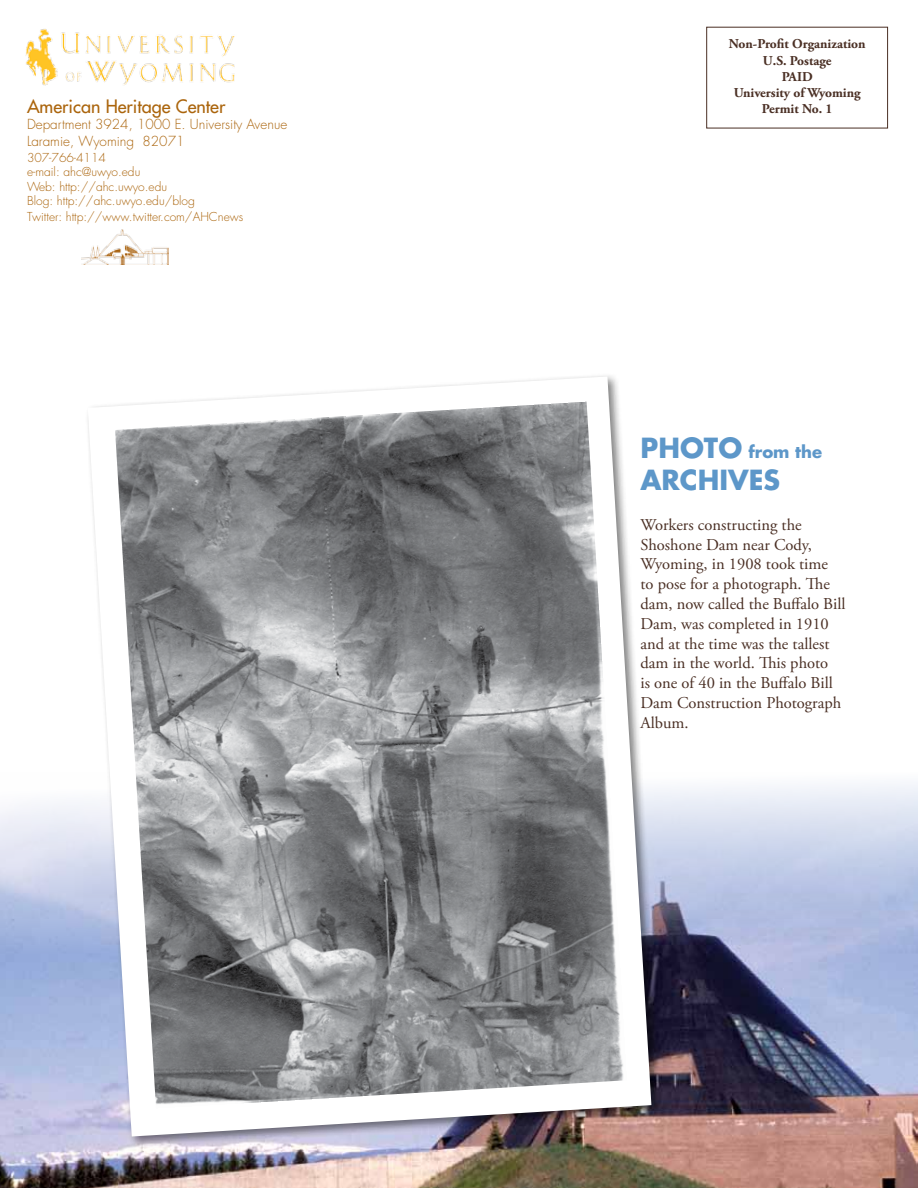
<style>
.page{position:relative;width:918px;height:1188px;background:#fff}
.page>*{position:absolute;margin:0;border:0;box-sizing:border-box;transform-origin:0 0}
.t1{font:700 27px "Futura";color:#5d97c9}
.t2{font:18px "Futura";color:#ab650d}
.t3{font:16.5px/19.8px "Adobe Garamond Pro";color:#4a2f24}
.t4{font:700 16.5px "Futura";color:#5d97c9}
.t5{font:700 13.5px/16.2px "Adobe Garamond Pro";color:#4a2f24;text-align:center}
.t6{font:300 13.5px/16.2px "Futura";color:#ab650d}
.t7{font:300 12px/14.4px "Futura";color:#ab650d}
.s1{font-size:27px}
</style>
<div class="page">
<img style="left:0;top:783px;width:918px;height:405px">
<div style="left:706px;top:27px;width:182px;height:101px;border:1px solid #4a2f24"></div>
<img style="left:81px;top:229px;width:88px;height:35px">
<img style="left:25px;top:29px;width:210px;height:57px">
<div style="left:84px;top:373px;width:579px;height:775px;background:#000;opacity:.5"></div>
<svg style="left:88px;top:377px;width:563px;height:760px"></svg>
<img style="left:115px;top:402px;width:513px;height:707px">
<p class="t2" style="left:27px;top:95px;width:200px">American Heritage Center</p>
<p class="t6" style="left:27px;top:117px;width:262px">Department 3924, 1000 E. University Avenue<br>Laramie, Wyoming 82071</p>
<p class="t7" style="left:27px;top:150px;width:169px">307-766-4114<br>e-mail: ahc@uwyo.edu<br>Web: http://ahc.uwyo.edu<br>Blog: http://ahc.uwyo.edu/blog</p>
<p class="t7" style="left:27px;top:210px;width:218px">Twitter: http://www.twitter.com/AHCnews</p>
<p class="t5" style="left:729px;top:36px;width:138px">Non-Profit Organization<br>U.S. Postage<br>PAID<br>University of Wyoming<br>Permit No. 1</p>
<p class="t4" style="left:640px;top:440px;width:183px"><span class="s1">PHOTO</span> from the</p>
<h1 class="t1" style="left:640px;top:461px;width:141px">ARCHIVES</h1>
<p class="t3" style="left:640px;top:515px;width:206px">Workers constructing the<br>Shoshone Dam near Cody,<br>Wyoming, in 1908 took time<br>to pose for a photograph. The dam, now called the Buffalo Bill<br>Dam, was completed in 1910 and at the time was the tallest dam in the world. This photo<br>is one of 40 in the Buffalo Bill<br>Dam Construction Photograph<br>Album.</p>
</div>
